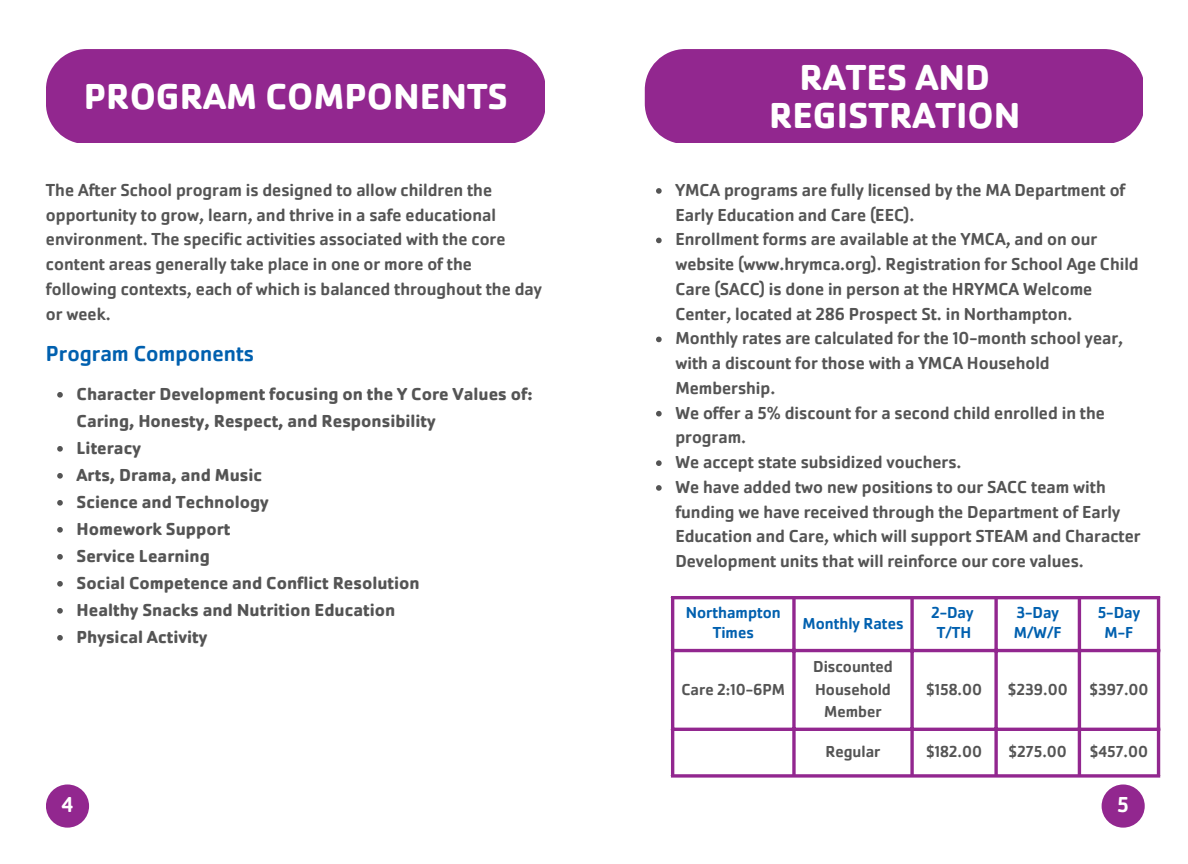
<style>
.page{position:relative;width:1188px;height:864px;background:#fff}
.page>*{position:absolute;margin:0;border:0;box-sizing:border-box;transform-origin:0 0}
.t1{font:700 37.5px/38.2px "Cachet Pro";color:#fff;text-align:center}
.t2{font:500 22.5px "Cachet Pro";color:#0060af}
.t3{font:500 22.5px "Cachet Pro";color:#fff}
.t4{font:500 18px/24.8px "Cachet Pro";color:#545454}
.t5{font:700 18px/27px "Cachet Pro";color:#545454}
.t6{font:500 16.5px/22.5px "Cachet Pro";color:#545454;text-align:center}
.t7{font:500 16.5px/19.2px "Cachet Pro";color:#0060af;text-align:center}
</style>
<div class="page">
<div style="left:46px;top:49px;width:498px;height:93px;background:#92278f"></div>
<div style="left:645px;top:49px;width:498px;height:93px;background:#92278f"></div>
<div style="left:1102px;top:784px;width:43px;height:44px;background:#92278f;border-radius:50%"></div>
<div style="left:46px;top:784px;width:43px;height:44px;background:#92278f;border-radius:50%"></div>
<svg style="left:57px;top:392px;width:6px;height:6px"></svg>
<svg style="left:57px;top:446px;width:6px;height:6px"></svg>
<svg style="left:57px;top:473px;width:6px;height:6px"></svg>
<svg style="left:57px;top:500px;width:6px;height:6px"></svg>
<svg style="left:57px;top:527px;width:6px;height:6px"></svg>
<svg style="left:57px;top:554px;width:6px;height:6px"></svg>
<svg style="left:57px;top:581px;width:6px;height:6px"></svg>
<svg style="left:57px;top:608px;width:6px;height:6px"></svg>
<svg style="left:57px;top:635px;width:6px;height:6px"></svg>
<svg style="left:656px;top:188px;width:6px;height:6px"></svg>
<svg style="left:656px;top:238px;width:6px;height:5px"></svg>
<svg style="left:656px;top:337px;width:6px;height:5px"></svg>
<svg style="left:656px;top:411px;width:6px;height:5px"></svg>
<svg style="left:656px;top:460px;width:6px;height:6px"></svg>
<svg style="left:656px;top:485px;width:6px;height:6px"></svg>
<svg style="left:674px;top:599px;width:483px;height:175px"></svg>
<hr style="left:671px;top:599px;width:3px;height:175px;background:#92278f">
<svg style="left:792px;top:599px;width:4px;height:175px"></svg>
<svg style="left:910px;top:599px;width:4px;height:175px"></svg>
<svg style="left:994px;top:599px;width:4px;height:175px"></svg>
<hr style="left:1078px;top:599px;width:3px;height:175px;background:#92278f">
<hr style="left:1157px;top:599px;width:3px;height:175px;background:#92278f">
<hr style="left:671px;top:596px;width:489px;height:3px;background:#92278f">
<hr style="left:671px;top:649px;width:489px;height:3px;background:#92278f">
<hr style="left:671px;top:728px;width:489px;height:3px;background:#92278f">
<svg style="left:671px;top:774px;width:489px;height:4px;fill:#92278f"></svg>
<h1 class="t1" style="left:84px;top:77px;width:426px">PROGRAM COMPONENTS</h1>
<p class="t4" style="left:46px;top:178px;width:498px">The After School program is designed to allow children the opportunity to grow, learn, and thrive in a safe educational environment. The specific activities associated with the core content areas generally take place in one or more of the following contexts, each of which is balanced throughout the day or week.</p>
<p class="t2" style="left:46px;top:339px;width:210px">Program Components</p>
<p class="t5" style="left:77px;top:380px;width:458px">Character Development focusing on the Y Core Values of:<br>Caring, Honesty, Respect, and Responsibility<br>Literacy<br>Arts, Drama, and Music<br>Science and Technology<br>Homework Support<br>Service Learning<br>Social Competence and Conflict Resolution<br>Healthy Snacks and Nutrition Education<br>Physical Activity</p>
<h1 class="t1" style="left:769px;top:58px;width:253px">RATES AND<br>REGISTRATION</h1>
<p class="t4" style="left:675px;top:178px;width:467px">YMCA programs are fully licensed by the MA Department of Early Education and Care (EEC).<br>Enrollment forms are available at the YMCA, and on our website (www.hrymca.org). Registration for School Age Child Care (SACC) is done in person at the HRYMCA Welcome Center, located at 286 Prospect St. in Northampton.<br>Monthly rates are calculated for the 10-month school year, with a discount for those with a YMCA Household Membership.<br>We offer a 5% discount for a second child enrolled in the program.<br>We accept state subsidized vouchers.<br>We have added two new positions to our SACC team with funding we have received through the Department of Early Education and Care, which will support STEAM and Character Development units that will reinforce our core values.</p>
<p class="t7" style="left:686px;top:603px;width:96px">Northampton<br>Times</p>
<p class="t7" style="left:803px;top:613px;width:102px">Monthly Rates</p>
<p class="t7" style="left:931px;top:603px;width:44px">2-Day<br>T/TH</p>
<p class="t7" style="left:1014px;top:603px;width:49px;text-align:left">3-Day<br>M/W/F</p>
<p class="t7" style="left:1098px;top:603px;width:44px">5-Day<br>M-F</p>
<p class="t6" style="left:681px;top:678px;width:105px">Care 2:10-6PM</p>
<p class="t6" style="left:813px;top:656px;width:81px">Discounted<br>Household<br>Member</p>
<p class="t6" style="left:926px;top:678px;width:57px">$158.00</p>
<p class="t6" style="left:1008px;top:678px;width:61px">$239.00</p>
<p class="t6" style="left:1089px;top:678px;width:61px">$397.00</p>
<p class="t6" style="left:826px;top:740px;width:56px">Regular</p>
<p class="t6" style="left:926px;top:740px;width:58px">$182.00</p>
<p class="t6" style="left:1009px;top:740px;width:60px">$275.00</p>
<p class="t6" style="left:1090px;top:740px;width:60px">$457.00</p>
<p class="t3" style="left:62px;top:790px;width:13px">4</p>
<p class="t3" style="left:1117px;top:790px;width:13px">5</p>
</div>
